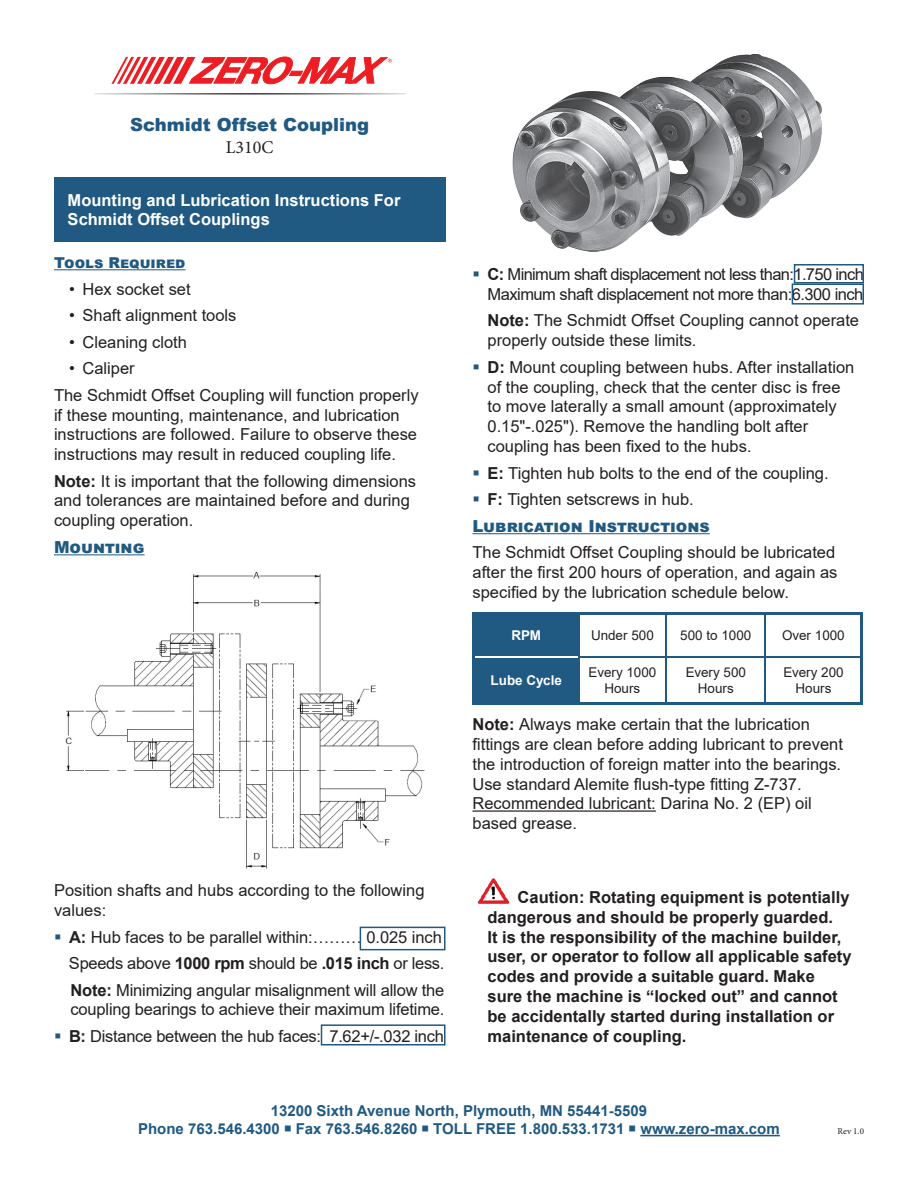
<style>
.page{position:relative;width:918px;height:1188px;background:#fff}
.page>*{position:absolute;margin:0;border:0;box-sizing:border-box;transform-origin:0 0}
.t1{font:900 18px "Arial";color:#205981}
.t2{font:18px "Minion Pro";color:#231f20}
.t3{font:16.5px/19.8px "Arial";color:#231f20}
.t4{font:700 16.5px/19.8px "Arial";color:#231f20}
.t5{font:16.5px/19.8px "Arial";letter-spacing:-.035em;color:#231f20}
.t6{font:700 16.5px/19.8px "Arial";color:#fff}
.t7{font:16.5px "Arial";letter-spacing:-.02em;color:#231f20}
.t8{font:900 16.5px "Arial";color:#205981}
.t9{font:700 15px/18px "Arial";color:#205981;text-align:center}
.t10{font:900 15px "Arial";color:#205981}
.t11{font:13.5px/16.6px "Arial";color:#231f20;text-align:center}
.t12{font:700 13.5px "Arial";color:#fff}
.t13{font:9px "Minion Pro";color:#231f20}
.s1{font-weight:700}
</style>
<div class="page">
<hr style="left:54px;top:269px;width:131px;height:1px;background:#205981">
<hr style="left:54px;top:554px;width:91px;height:1px;background:#205981">
<hr style="left:472px;top:533px;width:238px;height:1px;background:#205981">
<hr style="left:472px;top:810px;width:184px;height:2px;background:#231f20">
<svg style="left:94px;top:93px;width:312px;height:2px"></svg>
<svg style="left:111px;top:56px;width:281px;height:28px"></svg>
<div style="left:54px;top:177px;width:392px;height:65px;background:#205981"></div>
<hr style="left:640px;top:1135px;width:140px;height:1px;background:#205981">
<img style="left:512px;top:54px;width:310px;height:197px">
<img style="left:477px;top:878px;width:33px;height:26px">
<div style="left:360px;top:927px;width:86px;height:23px;border:2px solid #205981"></div>
<div style="left:794px;top:264px;width:70px;height:20px;border:2px solid #205981"></div>
<div style="left:792px;top:284px;width:72px;height:21px;border:2px solid #205981"></div>
<img style="left:65px;top:572px;width:360px;height:297px">
<div style="left:474px;top:614px;width:105px;height:89px;background:#205a82"></div>
<hr style="left:475px;top:657px;width:103px;height:1px;background:#fff">
<hr style="left:472px;top:612px;width:3px;height:92px;background:#205a82">
<hr style="left:666px;top:614px;width:1px;height:88px;background:#205a82">
<hr style="left:765px;top:614px;width:1px;height:88px;background:#205a82">
<hr style="left:860px;top:614px;width:3px;height:90px;background:#205a82">
<hr style="left:475px;top:612px;width:388px;height:2px;background:#205a82">
<hr style="left:579px;top:657px;width:281px;height:1px;background:#205a82">
<hr style="left:475px;top:702px;width:388px;height:2px;background:#205a82">
<div style="left:321px;top:1024px;width:125px;height:22px;border:2px solid #205981"></div>
<svg style="left:640px;top:1134px;width:12px;height:1px"></svg>
<p class="t1" style="left:130px;top:112px;width:241px">Schmidt Offset Coupling</p>
<p class="t2" style="left:226px;top:135px;width:49px">L310C</p>
<p class="t6" style="left:68px;top:190px;width:334px">Mounting and Lubrication Instructions For<br>Schmidt Offset Couplings</p>
<p class="t10" style="left:54px;top:252px;width:133px">Tools Required</p>
<p class="t3" style="left:69px;top:279px;width:123px">• Hex socket set</p>
<p class="t3" style="left:69px;top:305px;width:169px">• Shaft alignment tools</p>
<p class="t3" style="left:69px;top:332px;width:120px">• Cleaning cloth</p>
<p class="t3" style="left:69px;top:358px;width:67px">• Caliper</p>
<p class="t3" style="left:54px;top:385px;width:366px">The Schmidt Offset Coupling will function properly if these mounting, maintenance, and lubrication instructions are followed. Failure to observe these instructions may result in reduced coupling life.</p>
<p class="t3" style="left:54px;top:471px;width:364px"><span class="s1">Note:</span> It is important that the following dimensions and tolerances are maintained before and during coupling operation.</p>
<p class="t8" style="left:54px;top:535px;width:92px">Mounting</p>
<p class="t3" style="left:54px;top:880px;width:372px">Position shafts and hubs according to the following values:</p>
<p class="t3" style="left:69px;top:927px;width:374px"><span class="s1">A:</span> Hub faces to be parallel within:……… 0.025 inch</p>
<p class="t7" style="left:69px;top:952px;width:377px">Speeds above <span class="s1">1000 rpm</span> should be <span class="s1">.015 inch</span> or less.</p>
<p class="t3" style="left:70px;top:980px;width:376px"><span class="s1">Note:</span> Minimizing angular misalignment will allow the coupling bearings to achieve their maximum lifetime.</p>
<p class="t3" style="left:69px;top:1026px;width:377px"><span class="s1">B:</span> Distance between the hub faces: 7.62+/-.032 inch</p>
<p class="t5" style="left:488px;top:264px;width:378px"><span class="s1">C:</span> Minimum shaft displacement not less than:1.750 inch<br>Maximum shaft displacement not more than:6.300 inch</p>
<p class="t3" style="left:488px;top:311px;width:373px"><span class="s1">Note:</span> The Schmidt Offset Coupling cannot operate properly outside these limits.</p>
<p class="t3" style="left:488px;top:357px;width:368px"><span class="s1">D:</span> Mount coupling between hubs. After installation of the coupling, check that the center disc is free to move laterally a small amount (approximately 0.15"-.025"). Remove the handling bolt after coupling has been fixed to the hubs.</p>
<p class="t3" style="left:488px;top:463px;width:343px"><span class="s1">E:</span> Tighten hub bolts to the end of the coupling.</p>
<p class="t3" style="left:488px;top:489px;width:208px"><span class="s1">F:</span> Tighten setscrews in hub.</p>
<p class="t8" style="left:472px;top:514px;width:239px">Lubrication Instructions</p>
<p class="t3" style="left:472px;top:542px;width:367px">The Schmidt Offset Coupling should be lubricated after the first 200 hours of operation, and again as specified by the lubrication schedule below.</p>
<p class="t12" style="left:511px;top:626px;width:31px">RPM</p>
<p class="t11" style="left:591px;top:627px;width:64px">Under 500</p>
<p class="t11" style="left:680px;top:627px;width:73px">500 to 1000</p>
<p class="t11" style="left:782px;top:627px;width:64px">Over 1000</p>
<p class="t12" style="left:491px;top:671px;width:73px">Lube Cycle</p>
<p class="t11" style="left:589px;top:664px;width:69px">Every 1000<br>Hours</p>
<p class="t11" style="left:686px;top:664px;width:62px">Every 500<br>Hours</p>
<p class="t11" style="left:783px;top:664px;width:62px">Every 200<br>Hours</p>
<p class="t3" style="left:472px;top:714px;width:372px"><span class="s1">Note:</span> Always make certain that the lubrication fittings are clean before adding lubricant to prevent the introduction of foreign matter into the bearings.<br>Use standard Alemite flush-type fitting Z-737.<br>Recommended lubricant: Darina No. 2 (EP) oil based grease.</p>
<p class="t4" style="left:488px;top:887px;width:366px;text-indent:30px">Caution: Rotating equipment is potentially dangerous and should be properly guarded.<br>It is the responsibility of the machine builder, user, or operator to follow all applicable safety codes and provide a suitable guard. Make sure the machine is “locked out” and cannot be accidentally started during installation or maintenance of coupling.</p>
<p class="t9" style="left:138px;top:1102px;width:643px">13200 Sixth Avenue North, Plymouth, MN 55441-5509<br>Phone 763.546.4300 ○ Fax 763.546.8260 ○ TOLL FREE 1.800.533.1731 ○ www.zero-max.com</p>
<p class="t13" style="left:838px;top:1125px;width:28px">Rev 1.0</p>
</div>
